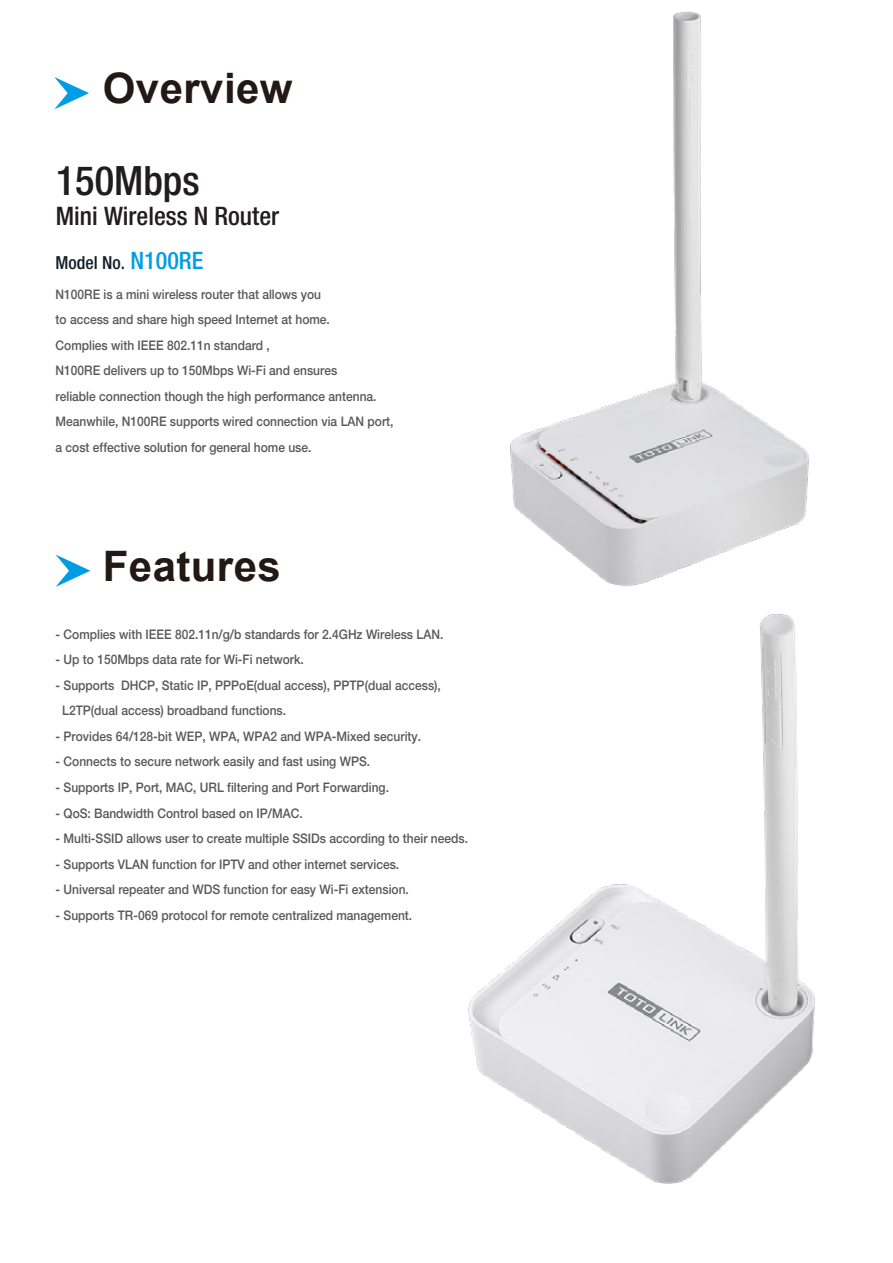
<style>
.page{position:relative;width:893px;height:1263px;background:#fff}
.page>*{position:absolute;margin:0;border:0;box-sizing:border-box;transform-origin:0 0}
.t1{font:700 42px "Arial";letter-spacing:.01em;color:#221815}
.t2{font:500 condensed 40.5px "Helvetica Neue";color:#211d1e}
.t3{font:500 condensed 25.5px "Helvetica Neue";color:#211d1e}
.t4{font:500 condensed 18px "Helvetica Neue";color:#131e29}
.t5{font:500 13.2px/25.5px "Helvetica Neue";color:#595757;scale:.91 1}
.s1{font-size:24px;color:#009de6}
</style>
<div class="page">
<svg style="left:56px;top:555px;width:34px;height:32px"></svg>
<svg style="left:54px;top:77px;width:35px;height:32px"></svg>
<img style="left:510px;top:11px;width:299px;height:576px">
<img style="left:468px;top:614px;width:347px;height:570px">
<h1 class="t1" style="left:103px;top:60px;width:191px">Overview</h1>
<h2 class="t2" style="left:56px;top:156px;width:145px">150Mbps</h2>
<h3 class="t3" style="left:56px;top:200px;width:225px">Mini Wireless N Router</h3>
<h3 class="t4" style="left:56px;top:252px;width:149px">Model No. <span class="s1">N100RE</span></h3>
<p class="t5" style="left:56px;top:281px;width:373px">N100RE is a mini wireless router that allows you<br>to access and share high speed Internet at home.<br>Complies with IEEE 802.11n standard ,<br>N100RE delivers up to 150Mbps Wi-Fi and ensures<br>reliable connection though the high performance antenna.<br>Meanwhile, N100RE supports wired connection via LAN port, a cost effective solution for general home use.</p>
<h1 class="t1" style="left:103px;top:538px;width:179px">Features</h1>
<p class="t5" style="left:56px;top:621px;width:428px">- Complies with IEEE 802.11n/g/b standards for 2.4GHz Wireless LAN.</p>
<p class="t5" style="left:56px;top:647px;width:274px">- Up to 150Mbps data rate for Wi-Fi network.</p>
<p class="t5" style="left:62px;top:672px;width:418px;text-indent:-7px">- Supports DHCP, Static IP, PPPoE(dual access), PPTP(dual access),<br>L2TP(dual access) broadband functions.</p>
<p class="t5" style="left:56px;top:723px;width:403px">- Provides 64/128-bit WEP, WPA, WPA2 and WPA-Mixed security.</p>
<p class="t5" style="left:56px;top:749px;width:347px">- Connects to secure network easily and fast using WPS.</p>
<p class="t5" style="left:56px;top:774px;width:368px">- Supports IP, Port, MAC, URL filtering and Port Forwarding.</p>
<p class="t5" style="left:56px;top:800px;width:273px">- QoS: Bandwidth Control based on IP/MAC.</p>
<p class="t5" style="left:56px;top:825px;width:455px">- Multi-SSID allows user to create multiple SSIDs according to their needs.</p>
<p class="t5" style="left:56px;top:851px;width:379px">- Supports VLAN function for IPTV and other internet services.</p>
<p class="t5" style="left:56px;top:876px;width:390px">- Universal repeater and WDS function for easy Wi-Fi extension.</p>
<p class="t5" style="left:56px;top:902px;width:393px">- Supports TR-069 protocol for remote centralized management.</p>
</div>
